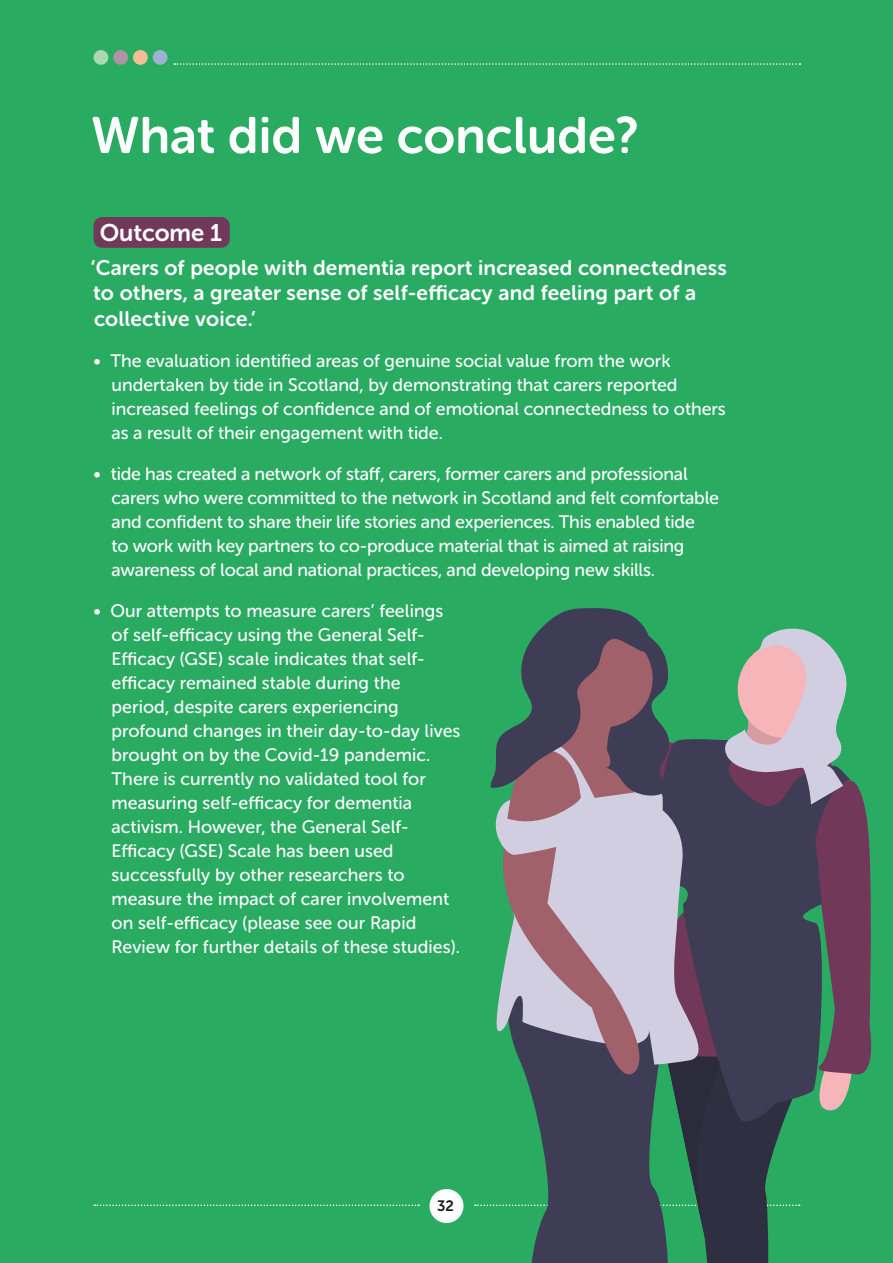
<style>
.page{position:relative;width:893px;height:1263px;background:#29ab62}
.page>*{position:absolute;margin:0;border:0;box-sizing:border-box;transform-origin:0 0}
.h1_white{font:51px "Museo Sans Rounded 700";color:#fff}
.outcome_1{font:24px "Museo Sans Rounded 700";color:#fff}
.h4_purple{font:21px/25.2px "Museo Sans Rounded 700";letter-spacing:.01em;color:#fff}
.t1{font:18px/24px "Museo Sans Rounded 500";color:#fff}
.t2{font:15px "Museo Sans Rounded 700";color:#1d1d1b}
</style>
<div class="page">
<div style="left:94px;top:50px;width:14px;height:15px;background:#add6b2;border-radius:50%"></div>
<div style="left:113px;top:50px;width:15px;height:15px;background:#b192a3;border-radius:50%"></div>
<div style="left:133px;top:50px;width:15px;height:15px;background:#f3c096;border-radius:50%"></div>
<div style="left:153px;top:50px;width:15px;height:15px;background:#9bb2d3;border-radius:50%"></div>
<div style="left:429px;top:1189px;width:34px;height:34px;background:#fff;border-radius:50%"></div>
<svg style="left:174px;top:63px;width:626px;height:2px"></svg>
<svg style="left:94px;top:1204px;width:325px;height:2px"></svg>
<div style="left:94px;top:217px;width:136px;height:31px;background:#72385a;border-radius:9px"></div>
<svg style="left:475px;top:608px;width:397px;height:655px"></svg>
<p class="h1_white" style="left:91px;top:107px;width:549px">What did we conclude?</p>
<p class="outcome_1" style="left:100px;top:220px;width:124px">Outcome 1</p>
<p class="h4_purple" style="left:91px;top:255px;width:637px">‘Carers of people with dementia report increased connectedness to others, a greater sense of self-efficacy and feeling part of a collective voice.’</p>
<p class="t1" style="left:112px;top:348px;width:616px;text-indent:-18px">• The evaluation identified areas of genuine social value from the work undertaken by tide in Scotland, by demonstrating that carers reported increased feelings of confidence and of emotional connectedness to others as a result of their engagement with tide.</p>
<p class="t1" style="left:112px;top:461px;width:609px;text-indent:-18px">• tide has created a network of staff, carers, former carers and professional carers who were committed to the network in Scotland and felt comfortable and confident to share their life stories and experiences. This enabled tide<br>to work with key partners to co-produce material that is aimed at raising awareness of local and national practices, and developing new skills.</p>
<p class="t1" style="left:112px;top:598px;width:350px;text-indent:-18px">• Our attempts to measure carers’ feelings of self-efficacy using the General Self-Efficacy (GSE) scale indicates that self&shy;efficacy remained stable during the period, despite carers experiencing profound changes in their day-to-day lives brought on by the Covid-19 pandemic.<br>There is currently no validated tool for measuring self-efficacy for dementia activism. However, the General Self-Efficacy (GSE) Scale has been used successfully by other researchers to measure the impact of carer involvement on self-efficacy (please see our Rapid Review for further details of these studies).</p>
<p class="t2" style="left:437px;top:1198px;width:18px">32</p>
</div>
